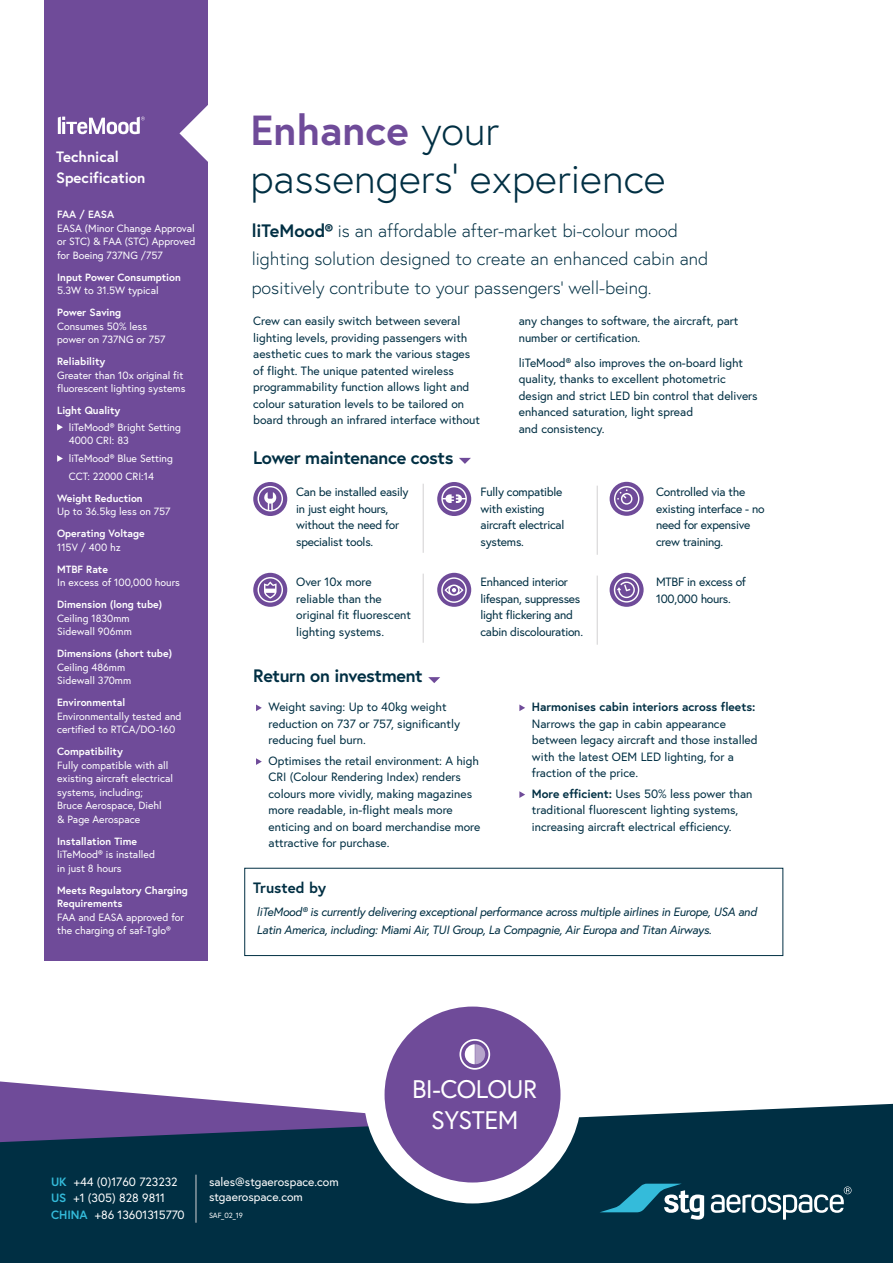
<style>
.page{position:relative;width:893px;height:1263px;background:#fff}
.page>*{position:absolute;margin:0;border:0;box-sizing:border-box;transform-origin:0 0}
.t1{font:300 42px/47.5px "Europa";color:#002f43}
.t2{font:25.5px/30.6px "Europa";letter-spacing:-.02em;color:#fff;text-align:center}
.t3{font:300 18px/28.5px "Europa";color:#002f43}
.t4{font:700 18px "Europa";letter-spacing:-.02em;color:#002f43}
.t5{font:700 15px/21.6px "Europa";color:#fff}
.t6{font:700 15px "Europa";color:#002f43}
.t7{font:12px/16.5px "Europa";color:#002f43}
.t8{font:12px/16.5px "Europa";letter-spacing:-.02em;color:#002f43}
.t9{font:italic 12px/18px "Europa";letter-spacing:-.02em;color:#002f43}
.t10{font:12px/16.5px "Europa";color:#fff}
.t11{font:700 12px "Europa";color:#002f43}
.t12{font:10.5px/13.5px "Europa";color:#fff}
.t13{font:700 10.5px/13.5px "Europa";color:#fff}
.t14{font:7.5px "Europa";letter-spacing:-.015em;color:#fff}
.s1{font-weight:700;color:#6f4b99}
.s2{font-weight:700}
.s3{font-weight:700;color:#34bbda}
</style>
<div class="page">
<svg style="left:0;top:1081px;width:259px;height:23px"></svg>
<svg style="left:0;top:1104px;width:893px;height:155px;background:#113750"></svg>
<svg style="left:600px;top:1184px;width:104px;height:35px;background:#306c80"></svg>
<svg style="left:711px;top:1186px;width:140px;height:33px"></svg>
<div style="left:374px;top:996px;width:197px;height:197px;background:#6f4b99;border-radius:50%"></div>
<div style="left:364px;top:986px;width:217px;height:217px;border:21px solid #fff;border-radius:50%"></div>
<svg style="left:459px;top:1039px;width:31px;height:31px"></svg>
<hr style="left:196px;top:1175px;width:1px;height:48px;background:#d2d1d2">
<hr style="left:0;top:1259px;width:893px;height:4px;background:#002f43">
<div style="left:245px;top:868px;width:538px;height:88px;border:1px solid #002f43"></div>
<div style="left:44px;top:0;width:164px;height:909px;background:#6f4b99"></div>
<div style="left:44px;top:197px;width:164px;height:763px;background:#6f4b99"></div>
<svg style="left:57px;top:424px;width:6px;height:7px"></svg>
<svg style="left:57px;top:455px;width:6px;height:7px"></svg>
<svg style="left:179px;top:105px;width:29px;height:57px"></svg>
<svg style="left:58px;top:117px;width:87px;height:17px"></svg>
<svg style="left:459px;top:458px;width:12px;height:6px"></svg>
<div style="left:253px;top:482px;width:34px;height:34px;background:#6f4b99;border-radius:50%"></div>
<hr style="left:423px;top:484px;width:1px;height:69px;background:#d2d1d2">
<hr style="left:423px;top:574px;width:1px;height:69px;background:#d2d1d2">
<hr style="left:597px;top:486px;width:1px;height:69px;background:#d2d1d2">
<hr style="left:597px;top:576px;width:1px;height:69px;background:#d2d1d2">
<div style="left:253px;top:573px;width:34px;height:34px;background:#6f4b99;border-radius:50%"></div>
<svg style="left:257px;top:577px;width:26px;height:25px"></svg>
<svg style="left:257px;top:486px;width:26px;height:25px"></svg>
<div style="left:437px;top:482px;width:34px;height:34px;background:#6f4b99;border-radius:50%"></div>
<svg style="left:441px;top:486px;width:26px;height:25px"></svg>
<div style="left:610px;top:482px;width:34px;height:34px;background:#6f4b99;border-radius:50%"></div>
<svg style="left:614px;top:486px;width:25px;height:26px"></svg>
<div style="left:610px;top:573px;width:34px;height:34px;background:#6f4b99;border-radius:50%"></div>
<div style="left:437px;top:573px;width:34px;height:34px;background:#6f4b99;border-radius:50%"></div>
<svg style="left:441px;top:577px;width:26px;height:26px"></svg>
<svg style="left:614px;top:577px;width:25px;height:26px"></svg>
<svg style="left:256px;top:704px;width:6px;height:7px"></svg>
<svg style="left:256px;top:758px;width:6px;height:7px"></svg>
<svg style="left:519px;top:704px;width:6px;height:7px"></svg>
<svg style="left:519px;top:791px;width:6px;height:7px"></svg>
<svg style="left:428px;top:677px;width:12px;height:6px"></svg>
<p class="t5" style="left:56px;top:145px;width:91px">Technical<br>Specification</p>
<p class="t13" style="left:57px;top:207px;width:59px">FAA / EASA</p>
<p class="t12" style="left:57px;top:221px;width:140px;text-align:justify">EASA (Minor Change Approval or STC) &amp; FAA (STC) Approved for Boeing 737NG /757</p>
<p class="t13" style="left:57px;top:270px;width:125px">Input Power Consumption</p>
<p class="t12" style="left:57px;top:283px;width:103px">5.3W to 31.5W typical</p>
<p class="t13" style="left:57px;top:305px;width:66px">Power Saving</p>
<p class="t12" style="left:57px;top:319px;width:110px">Consumes 50% less power on 737NG or 757</p>
<p class="t13" style="left:57px;top:354px;width:50px">Reliability</p>
<p class="t12" style="left:57px;top:368px;width:130px">Greater than 10x original fit fluorescent lighting systems</p>
<p class="t13" style="left:57px;top:403px;width:65px">Light Quality</p>
<p class="t12" style="left:69px;top:420px;width:114px">liTeMood® Bright Setting<br>4000 CRI: 83</p>
<p class="t12" style="left:69px;top:449px;width:106px;line-height:17.7px">liTeMood® Blue Setting<br>CCT: 22000 CRI:14</p>
<p class="t13" style="left:57px;top:491px;width:87px">Weight Reduction</p>
<p class="t12" style="left:57px;top:504px;width:115px">Up to 36.5kg less on 757</p>
<p class="t13" style="left:57px;top:526px;width:89px">Operating Voltage</p>
<p class="t12" style="left:57px;top:540px;width:65px">115V / 400 hz</p>
<p class="t13" style="left:57px;top:562px;width:52px">MTBF Rate</p>
<p class="t12" style="left:57px;top:575px;width:124px">In excess of 100,000 hours</p>
<p class="t13" style="left:57px;top:597px;width:106px">Dimension (long tube)</p>
<p class="t12" style="left:57px;top:611px;width:76px">Ceiling 1830mm<br>Sidewall 906mm</p>
<p class="t13" style="left:57px;top:646px;width:116px">Dimensions (short tube)</p>
<p class="t12" style="left:57px;top:660px;width:76px">Ceiling 486mm<br>Sidewall 370mm</p>
<p class="t13" style="left:57px;top:695px;width:70px">Environmental</p>
<p class="t12" style="left:57px;top:709px;width:126px">Environmentally tested and certified to RTCA/DO-160</p>
<p class="t13" style="left:57px;top:744px;width:67px">Compatibility</p>
<p class="t12" style="left:57px;top:758px;width:117px">Fully compatible with all existing aircraft electrical systems, including;<br>Bruce Aerospace, Diehl<br>&amp; Page Aerospace</p>
<p class="t13" style="left:57px;top:834px;width:82px">Installation Time</p>
<p class="t12" style="left:57px;top:848px;width:99px">liTeMood® is installed in just 8 hours</p>
<p class="t13" style="left:57px;top:883px;width:132px">Meets Regulatory Charging<br>Requirements</p>
<p class="t12" style="left:57px;top:910px;width:128px">FAA and EASA approved for the charging of saf-Tglo®</p>
<h1 class="t1" style="left:250px;top:106px;width:417px"><span class="s1">Enhance</span> your passengers’ experience</h1>
<h3 class="t3" style="left:252px;top:216px;width:458px"><span class="s2">liTeMood®</span> is an affordable after-market bi-colour mood lighting solution designed to create an enhanced cabin and positively contribute to your passengers’ well-being.</h3>
<p class="t7" style="left:253px;top:312px;width:228px">Crew can easily switch between several lighting levels, providing passengers with aesthetic cues to mark the various stages of flight. The unique patented wireless programmability function allows light and colour saturation levels to be tailored on board through an infrared interface without</p>
<p class="t7" style="left:519px;top:312px;width:221px">any changes to software, the aircraft, part number or certification.</p>
<p class="t7" style="left:519px;top:354px;width:240px">liTeMood® also improves the on-board light quality, thanks to excellent photometric design and strict LED bin control that delivers enhanced saturation, light spread<br>and consistency.</p>
<h3 class="t4" style="left:253px;top:445px;width:202px">Lower maintenance costs</h3>
<p class="t8" style="left:296px;top:484px;width:114px">Can be installed easily in just eight hours, without the need for specialist tools.</p>
<p class="t7" style="left:296px;top:573px;width:116px">Over 10x more reliable than the original fit fluorescent lighting systems.</p>
<h3 class="t4" style="left:253px;top:664px;width:171px">Return on investment</h3>
<p class="t8" style="left:480px;top:484px;width:85px">Fully compatible with existing aircraft electrical systems.</p>
<p class="t8" style="left:480px;top:573px;width:104px">Enhanced interior lifespan, suppresses light flickering and cabin discolouration.</p>
<p class="t8" style="left:656px;top:483px;width:110px">Controlled via the existing interface - no need for expensive crew training.</p>
<p class="t8" style="left:656px;top:573px;width:91px">MTBF in excess of<br>100,000 hours.</p>
<p class="t7" style="left:269px;top:698px;width:193px">Weight saving: Up to 40kg weight reduction on 737 or 757, significantly reducing fuel burn.</p>
<p class="t7" style="left:269px;top:752px;width:213px">Optimises the retail environment: A high CRI (Colour Rendering Index) renders colours more vividly, making magazines more readable, in-flight meals more enticing and on board merchandise more attractive for purchase.</p>
<p class="t11" style="left:532px;top:699px;width:225px">Harmonises cabin interiors across fleets:</p>
<p class="t7" style="left:532px;top:715px;width:227px">Narrows the gap in cabin appearance between legacy aircraft and those installed with the latest OEM LED lighting, for a fraction of the price.</p>
<p class="t7" style="left:532px;top:785px;width:222px"><span class="s2">More efficient:</span> Uses 50% less power than traditional fluorescent lighting systems, increasing aircraft electrical efficiency.</p>
<p class="t6" style="left:253px;top:878px;width:74px">Trusted by</p>
<p class="t9" style="left:257px;top:902px;width:502px">liTeMood® is currently delivering exceptional performance across multiple airlines in Europe, USA and<br>Latin America, including: Miami Air, TUI Group, La Compagnie, Air Europa and Titan Airways.</p>
<h2 class="t2" style="left:412px;top:1074px;width:127px">BI-COLOUR<br>SYSTEM</h2>
<p class="t10" style="left:51px;top:1173px;width:135px"><span class="s3">UK</span> +44 (0)1760 723232<br><span class="s3">US</span> +1 (305) 828 9811<br><span class="s3">CHINA</span> +86 13601315770</p>
<p class="t10" style="left:209px;top:1174px;width:131px;line-height:15px">sales@stgaerospace.com stgaerospace.com</p>
<p class="t14" style="left:209px;top:1210px;width:35px">SAF_02_19</p>
</div>
